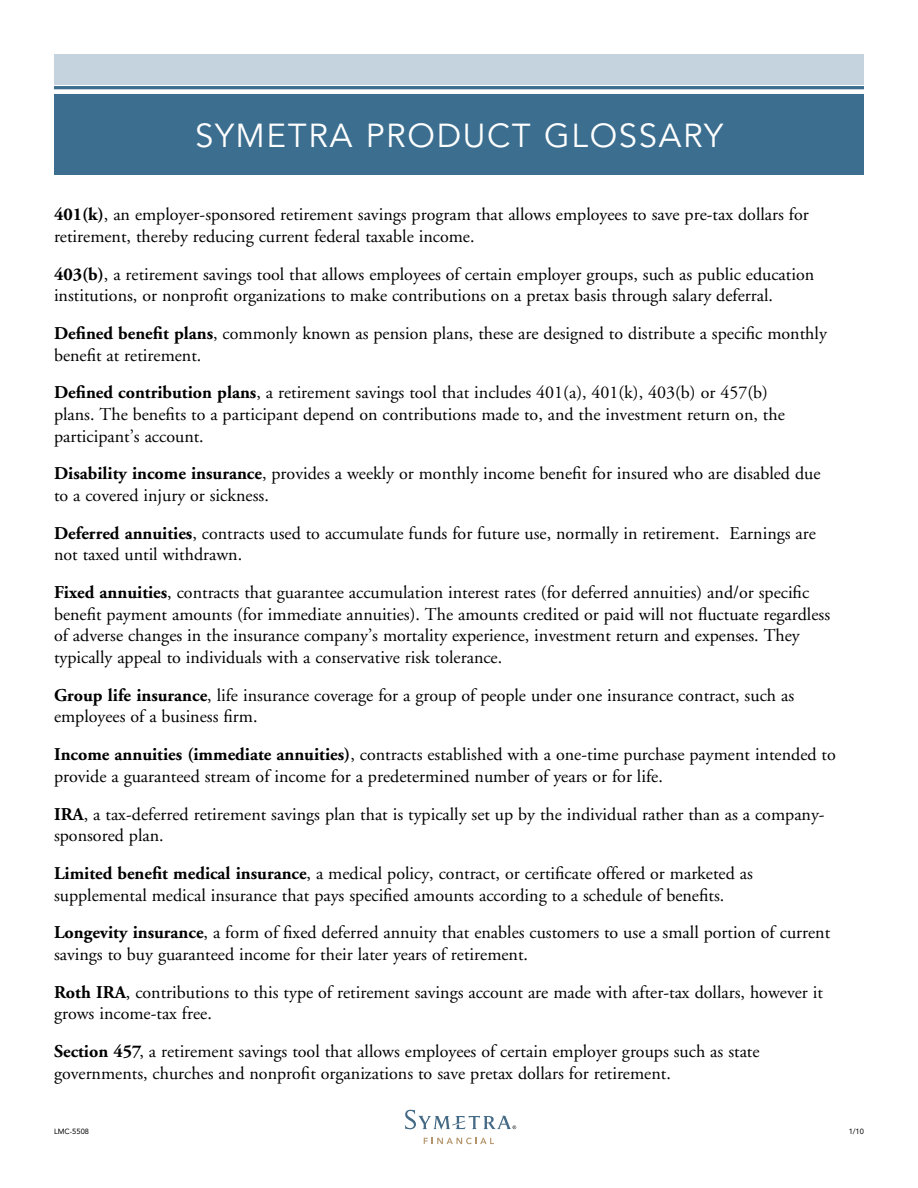
<style>
.page{position:relative;width:918px;height:1188px;background:#fff}
.page>*{position:absolute;margin:0;border:0;box-sizing:border-box;transform-origin:0 0}
.t1{font:33px "Avenir";letter-spacing:.05em;color:#fff}
.t2{font:18px/21.6px "Adobe Garamond";color:#000}
.t3{font:7.5px "Avenir";color:#000}
.s1{font-weight:700}
</style>
<div class="page">
<div style="left:54px;top:94px;width:810px;height:82px;background:#3b6e8f"></div>
<div style="left:54px;top:54px;width:810px;height:30px;background:#c4d3dd"></div>
<hr style="left:54px;top:86px;width:810px;height:3px;background:#3b6e8f">
<svg style="left:424px;top:1138px;width:70px;height:6px"></svg>
<svg style="left:405px;top:1110px;width:111px;height:20px"></svg>
<h1 class="t1" style="left:195px;top:116px;width:529px">SYMETRA PRODUCT GLOSSARY</h1>
<p class="t2" style="left:54px;top:204px;width:756px"><span class="s1">401(k)</span>, an employer-sponsored retirement savings program that allows employees to save pre-tax dollars for retirement, thereby reducing current federal taxable income.</p>
<p class="t2" style="left:54px;top:264px;width:762px"><span class="s1">403(b)</span>, a retirement savings tool that allows employees of certain employer groups, such as public education institutions, or nonprofit organizations to make contributions on a pretax basis through salary deferral.</p>
<p class="t2" style="left:54px;top:323px;width:774px"><span class="s1">Defined benefit plans</span>, commonly known as pension plans, these are designed to distribute a specific monthly benefit at retirement.</p>
<p class="t2" style="left:54px;top:382px;width:732px"><span class="s1">Defined contribution plans</span>, a retirement savings tool that includes 401(a), 401(k), 403(b) or 457(b) plans. The benefits to a participant depend on contributions made to, and the investment return on, the participant’s account.</p>
<p class="t2" style="left:54px;top:463px;width:768px"><span class="s1">Disability income insurance</span>, provides a weekly or monthly income benefit for insured who are disabled due to a covered injury or sickness.</p>
<p class="t2" style="left:54px;top:523px;width:763px"><span class="s1">Deferred annuities</span>, contracts used to accumulate funds for future use, normally in retirement. Earnings are not taxed until withdrawn.</p>
<p class="t2" style="left:54px;top:582px;width:778px"><span class="s1">Fixed annuities</span>, contracts that guarantee accumulation interest rates (for deferred annuities) and/or specific benefit payment amounts (for immediate annuities). The amounts credited or paid will not fluctuate regardless of adverse changes in the insurance company’s mortality experience, investment return and expenses. They typically appeal to individuals with a conservative risk tolerance.</p>
<p class="t2" style="left:54px;top:685px;width:742px"><span class="s1">Group life insurance</span>, life insurance coverage for a group of people under one insurance contract, such as employees of a business firm.</p>
<p class="t2" style="left:54px;top:744px;width:783px"><span class="s1">Income annuities (immediate annuities)</span>, contracts established with a one-time purchase payment intended to provide a guaranteed stream of income for a predetermined number of years or for life.</p>
<p class="t2" style="left:54px;top:804px;width:772px"><span class="s1">IRA</span>, a tax-deferred retirement savings plan that is typically set up by the individual rather than as a company&shy;sponsored plan.</p>
<p class="t2" style="left:54px;top:863px;width:700px"><span class="s1">Limited benefit medical insurance</span>, a medical policy, contract, or certificate offered or marketed as supplemental medical insurance that pays specified amounts according to a schedule of benefits.</p>
<p class="t2" style="left:54px;top:922px;width:778px"><span class="s1">Longevity insurance</span>, a form of fixed deferred annuity that enables customers to use a small portion of current savings to buy guaranteed income for their later years of retirement.</p>
<p class="t2" style="left:54px;top:982px;width:771px"><span class="s1">Roth IRA</span>, contributions to this type of retirement savings account are made with after-tax dollars, however it grows income-tax free.</p>
<p class="t2" style="left:54px;top:1041px;width:707px"><span class="s1">Section 457</span>, a retirement savings tool that allows employees of certain employer groups such as state governments, churches and nonprofit organizations to save pretax dollars for retirement.</p>
<p class="t3" style="left:54px;top:1127px;width:37px">LMC-5508</p>
<p class="t3" style="left:849px;top:1127px;width:17px">1/10</p>
</div>
